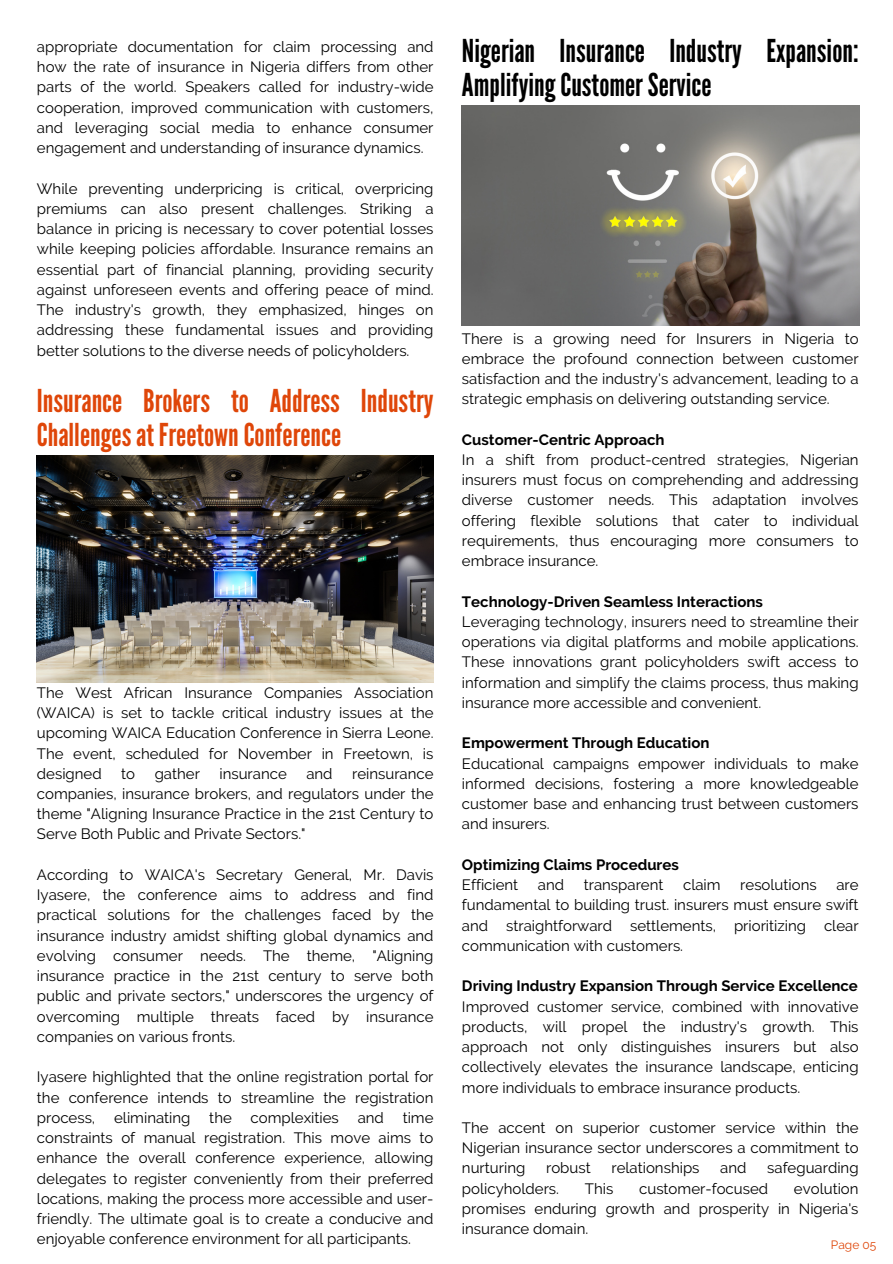
<style>
.page{position:relative;width:893px;height:1264px;background:#fff}
.page>*{position:absolute;margin:0;border:0;box-sizing:border-box;transform-origin:0 0}
.t1{font:31.5px/33.8px "League Gothic";color:#df4609}
.t2{font:31.5px/33.8px "League Gothic";color:#000}
.t3{font:15px/20.2px "Raleway";color:#000;text-align:justify}
.t4{font:700 15px "Raleway";color:#000}
.t5{font:12px "Raleway";color:#df4609}
</style>
<div class="page">
<img style="left:37px;top:455px;width:397px;height:227px">
<img style="left:462px;top:105px;width:396px;height:221px">
<p class="t3" style="left:37px;top:37px;width:398px">appropriate documentation for claim processing and how the rate of insurance in Nigeria differs from other parts of the world. Speakers called for industry-wide cooperation, improved communication with customers, and leveraging social media to enhance consumer engagement and understanding of insurance dynamics.</p>
<p class="t3" style="left:37px;top:178px;width:398px">While preventing underpricing is critical, overpricing premiums can also present challenges. Striking a balance in pricing is necessary to cover potential losses while keeping policies affordable. Insurance remains an essential part of financial planning, providing security against unforeseen events and offering peace of mind.<br>The industry's growth, they emphasized, hinges on addressing these fundamental issues and providing better solutions to the diverse needs of policyholders.</p>
<p class="t1" style="left:37px;top:385px;width:398px">Insurance Brokers to Address Industry<br>Challengesat FreetownConference</p>
<p class="t3" style="left:37px;top:682px;width:398px">The West African Insurance Companies Association (WAICA) is set to tackle critical industry issues at the upcoming WAICA Education Conference in Sierra Leone.<br>The event, scheduled for November in Freetown, is designed</p>
<p class="t3" style="left:37px;top:763px;width:398px;text-indent:315px">reinsurance companies, insurance brokers, and regulators under the theme "Aligning Insurance Practice in the 21st Century to Serve Both Public and Private Sectors."</p>
<p class="t3" style="left:37px;top:864px;width:398px">According to WAICA's Secretary General, Mr. Davis Iyasere, the conference aims to address and find practical solutions for the challenges faced by the insurance industry amidst shifting global dynamics and evolving consumer needs. The theme, "Aligning insurance practice in the 21st century to serve both public and private sectors," underscores the urgency of overcoming multiple threats faced by insurance companies on various fronts.</p>
<p class="t3" style="left:37px;top:1066px;width:398px">Iyasere highlighted that the online registration portal for the conference intends to streamline the registration process,</p>
<p class="t3" style="left:121px;top:763px;width:15px">to</p>
<p class="t3" style="left:155px;top:763px;width:47px">gather</p>
<p class="t3" style="left:219px;top:763px;width:69px">insurance</p>
<p class="t3" style="left:306px;top:763px;width:28px">and</p>
<p class="t3" style="left:37px;top:1107px;width:398px;text-indent:366px">time constraints of manual registration. This move aims to enhance the overall conference experience, allowing delegates to register conveniently from their preferred locations, making the process more accessible and user&shy;friendly. The ultimate goal is to create a conducive and enjoyable conference environment for all participants.</p>
<p class="t3" style="left:114px;top:1107px;width:78px">eliminating</p>
<p class="t3" style="left:209px;top:1107px;width:24px">the</p>
<p class="t3" style="left:250px;top:1107px;width:90px">complexities</p>
<p class="t3" style="left:357px;top:1107px;width:28px">and</p>
<p class="t2" style="left:462px;top:35px;width:398px">Nigerian Insurance Industry Expansion:<br>AmplifyingCustomerService</p>
<p class="t3" style="left:462px;top:328px;width:398px">There is a growing need for Insurers in Nigeria to embrace the profound connection between customer satisfaction and the industry's advancement, leading to a strategic emphasis on delivering outstanding service.</p>
<p class="t4" style="left:462px;top:430px;width:204px">Customer-Centric Approach</p>
<p class="t3" style="left:462px;top:449px;width:398px">In a shift from product-centred strategies, Nigerian insurers must focus on comprehending and addressing diverse customer needs. This adaptation involves offering flexible solutions that cater to individual requirements, thus encouraging more consumers to embrace insurance.</p>
<p class="t4" style="left:462px;top:592px;width:302px">Technology-Driven Seamless Interactions</p>
<p class="t3" style="left:462px;top:611px;width:398px">Leveraging technology, insurers need to streamline their operations via digital platforms and mobile applications.<br>These innovations grant policyholders swift access to information and simplify the claims process, thus making insurance more accessible and convenient.</p>
<p class="t4" style="left:462px;top:734px;width:249px">Empowerment Through Education</p>
<p class="t3" style="left:462px;top:753px;width:398px">Educational campaigns empower individuals to make informed decisions, fostering a more knowledgeable customer base and enhancing trust between customers and insurers.</p>
<p class="t4" style="left:462px;top:855px;width:218px">Optimizing Claims Procedures</p>
<p class="t3" style="left:462px;top:874px;width:58px">Efficient</p>
<p class="t3" style="left:538px;top:874px;width:28px">and</p>
<p class="t3" style="left:583px;top:874px;width:81px">transparent</p>
<p class="t3" style="left:683px;top:874px;width:39px">claim</p>
<p class="t3" style="left:740px;top:874px;width:78px">resolutions</p>
<p class="t3" style="left:462px;top:874px;width:398px;text-indent:374px">are fundamental to building trust. insurers must ensure swift and straightforward settlements, prioritizing clear communication with customers.</p>
<p class="t4" style="left:462px;top:977px;width:397px">Driving Industry Expansion Through Service Excellence</p>
<p class="t3" style="left:462px;top:996px;width:398px">Improved customer service, combined with innovative products, will propel the industry's growth. This approach not only distinguishes insurers but also collectively elevates the insurance landscape, enticing more individuals to embrace insurance products.</p>
<p class="t3" style="left:462px;top:1117px;width:398px">The accent on superior customer service within the Nigerian insurance sector underscores a commitment to nurturing</p>
<p class="t3" style="left:546px;top:1157px;width:46px">robust</p>
<p class="t3" style="left:611px;top:1157px;width:90px">relationships</p>
<p class="t3" style="left:720px;top:1157px;width:28px">and</p>
<p class="t3" style="left:767px;top:1157px;width:93px">safeguarding</p>
<p class="t3" style="left:462px;top:1178px;width:99px">policyholders.</p>
<p class="t3" style="left:585px;top:1178px;width:30px">This</p>
<p class="t3" style="left:639px;top:1178px;width:130px">customer-focused</p>
<p class="t3" style="left:462px;top:1178px;width:398px;text-indent:332px">evolution promises enduring growth and prosperity in Nigeria's insurance domain.</p>
<p class="t5" style="left:830px;top:1237px;width:47px">Page 05</p>
</div>
